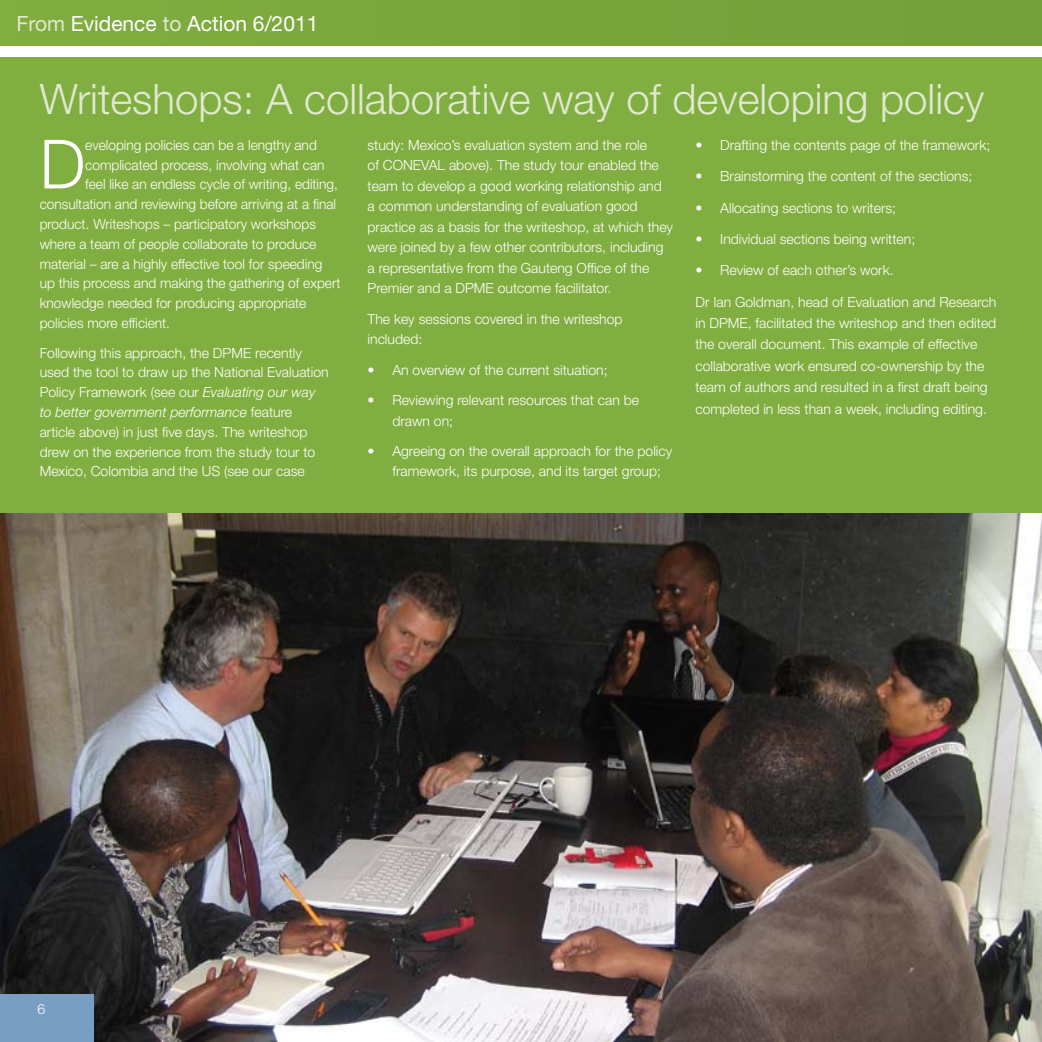
<style>
.page{position:relative;width:1042px;height:1042px;background:#fff}
.page>*{position:absolute;margin:0;border:0;box-sizing:border-box;transform-origin:0 0}
.t1{font:300 67.9px "Helvetica Neue LT Std";color:#fff}
.t2{font:300 42px "Helvetica Neue LT Std";color:#e2e8d1}
.t3{font:21px "Helvetica Neue LT Std";color:#fff}
.t4{font:300 14px/20.5px "Helvetica Neue LT Std";color:#fff}
.s1{color:#e2e8d1}
.s2{font-style:italic}
</style>
<div class="page">
<div style="left:0;top:0;width:1042px;height:45px;background:#7aa53d"></div>
<img style="left:0;top:512px;width:1042px;height:530px">
<div style="left:0;top:57px;width:1042px;height:455px;background:#81ae40"></div>
<div style="left:0;top:995px;width:94px;height:47px;background:#789ec2"></div>
<h3 class="t3" style="left:16px;top:11px;width:303px"><span class="s1">From</span> Evidence <span class="s1">to</span> Action 6/2011</h3>
<h2 class="t2" style="left:40px;top:73px;width:946px">Writeshops: A collaborative way of developing policy</h2>
<h1 class="t1" style="left:40px;top:123px;width:47px">D</h1>
<p class="t4" style="left:85px;top:134px;width:233px">eveloping policies can be a lengthy and</p>
<p class="t4" style="left:85px;top:154px;width:241px">complicated process, involving what can</p>
<p class="t4" style="left:85px;top:174px;width:254px">feel like an endless cycle of writing, editing,</p>
<p class="t4" style="left:40px;top:194px;width:298px">consultation and reviewing before arriving at a final</p>
<p class="t4" style="left:40px;top:213px;width:278px">product. Writeshops – participatory workshops</p>
<p class="t4" style="left:40px;top:233px;width:278px">where a team of people collaborate to produce</p>
<p class="t4" style="left:40px;top:253px;width:284px">material – are a highly effective tool for speeding</p>
<p class="t4" style="left:40px;top:273px;width:302px">up this process and making the gathering of expert</p>
<p class="t4" style="left:40px;top:293px;width:268px">knowledge needed for producing appropriate</p>
<p class="t4" style="left:40px;top:312px;width:132px">policies more efficient.</p>
<p class="t4" style="left:40px;top:342px;width:290px;line-height:19.8px">Following this approach, the DPME recently used the tool to draw up the National Evaluation Policy Framework (see our <span class="s2">Evaluating our way to better government performance</span> feature article above) in just five days. The writeshop drew on the experience from the study tour to Mexico, Colombia and the US (see our case</p>
<p class="t4" style="left:367px;top:134px;width:307px">study: Mexico’s evaluation system and the role<br>of CONEVAL above). The study tour enabled the team to develop a good working relationship and<br>a common understanding of evaluation good practice as a basis for the writeshop, at which they were joined by a few other contributors, including a representative from the Gauteng Office of the Premier and a DPME outcome facilitator.</p>
<p class="t4" style="left:367px;top:308px;width:256px">The key sessions covered in the writeshop included:</p>
<p class="t4" style="left:367px;top:359px;width:242px">• An overview of the current situation;</p>
<p class="t4" style="left:392px;top:389px;width:248px;text-indent:-25px">• Reviewing relevant resources that can be drawn on;</p>
<p class="t4" style="left:392px;top:440px;width:281px;text-indent:-25px">• Agreeing on the overall approach for the policy framework, its purpose, and its target group;</p>
<p class="t4" style="left:695px;top:134px;width:296px">• Drafting the contents page of the framework;</p>
<p class="t4" style="left:695px;top:166px;width:278px">• Brainstorming the content of the sections;</p>
<p class="t4" style="left:695px;top:197px;width:202px">• Allocating sections to writers;</p>
<p class="t4" style="left:695px;top:228px;width:221px">• Individual sections being written;</p>
<p class="t4" style="left:695px;top:260px;width:200px">• Review of each other’s work.</p>
<p class="t4" style="left:695px;top:291px;width:302px;line-height:21.3px">Dr Ian Goldman, head of Evaluation and Research in DPME, facilitated the writeshop and then edited the overall document. This example of effective collaborative work ensured co-ownership by the team of authors and resulted in a first draft being completed in less than a week, including editing.</p>
<p class="t4" style="left:38px;top:998px;width:9px">6</p>
</div>
